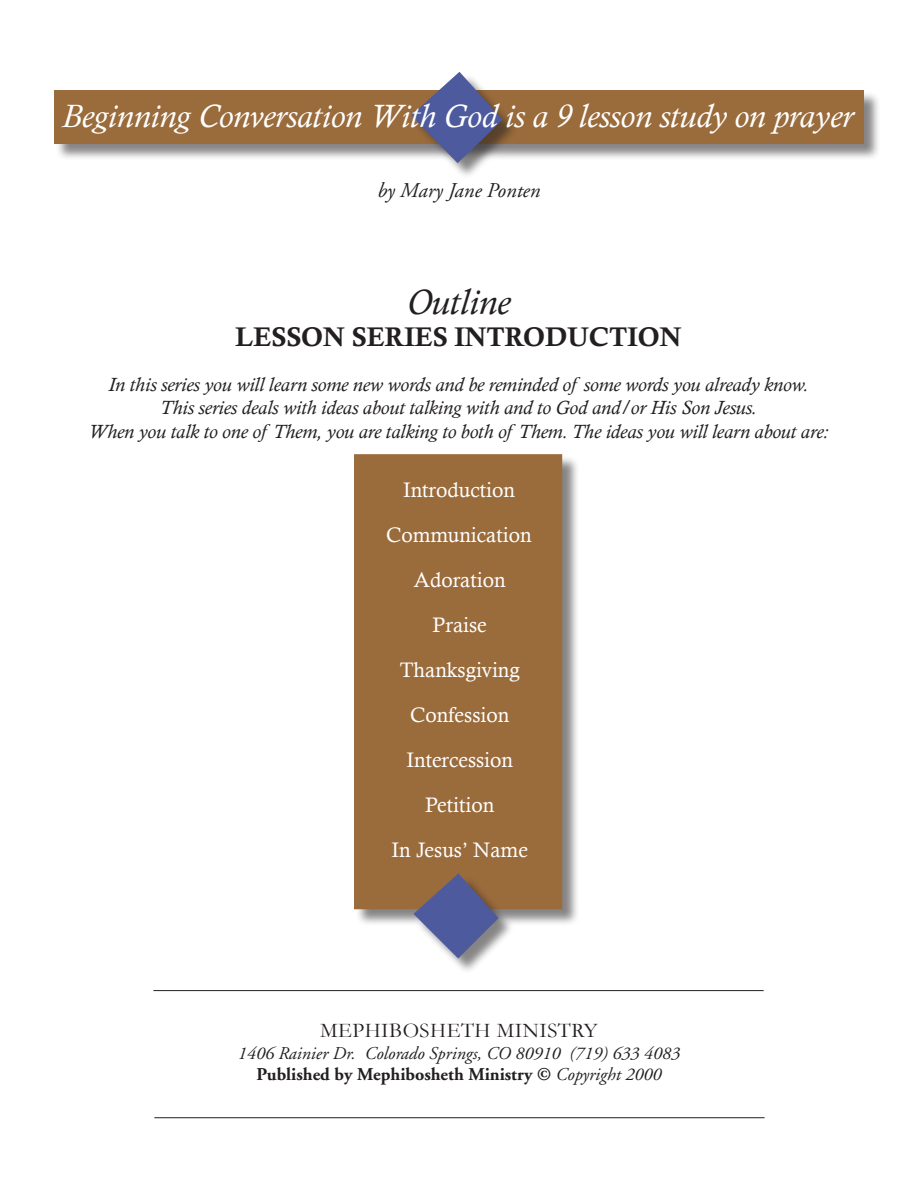
<style>
.page{position:relative;width:918px;height:1188px;background:#fff}
.page>*{position:absolute;margin:0;border:0;box-sizing:border-box;transform-origin:0 0}
.t1{font:italic 36px "Calisto";color:#231f20}
.t2{font:italic 33px "Calisto";color:#fff}
.t3{font:27px "Calis MT Bol";color:#231f20}
.t4{font:21px "Calisto";color:#fff}
.t5{font:21px "Garamond";letter-spacing:.025em;color:#231f20}
.t6{font:italic 21px "Adobe Garamond";color:#231f20}
.t7{font:italic 19.5px "Calisto";color:#231f20}
.t8{font:italic 18px "Adobe Garamond";color:#231f20}
.t9{font:700 18px "Adobe Garamond";color:#231f20}
.s1{font-weight:400;font-style:italic}
</style>
<div class="page">
<div style="left:55px;top:91px;width:826px;height:70px;background:#231f20;opacity:.55"></div>
<div style="left:54px;top:90px;width:810px;height:54px;background:#9a6b3b"></div>
<div style="left:413px;top:74px;width:106px;height:105px;background:#231f20;opacity:.55"></div>
<svg style="left:408px;top:72px;width:98px;height:94px"></svg>
<div style="left:355px;top:455px;width:224px;height:471px;background:#231f20;opacity:.55"></div>
<div style="left:354px;top:454px;width:208px;height:455px;background:#9a6b3b"></div>
<div style="left:415px;top:875px;width:100px;height:100px;background:#231f20;opacity:.55"></div>
<svg style="left:413px;top:873px;width:86px;height:86px"></svg>
<hr style="left:153px;top:990px;width:611px;height:1px;background:#231f20">
<hr style="left:154px;top:1117px;width:611px;height:1px;background:#231f20">
<p class="t2" style="left:62px;top:96px;width:793px">Beginning Conversation With God is a 9 lesson study on prayer</p>
<p class="t6" style="left:378px;top:179px;width:164px">by Mary Jane Ponten</p>
<p class="t1" style="left:407px;top:281px;width:105px">Outline</p>
<p class="t3" style="left:235px;top:321px;width:448px">LESSON SERIES INTRODUCTION</p>
<p class="t7" style="left:108px;top:373px;width:702px">In this series you will learn some new words and be reminded of some words you already know.</p>
<p class="t7" style="left:160px;top:397px;width:599px">This series deals with ideas about talking with and to God and/or His Son Jesus.</p>
<p class="t7" style="left:88px;top:420px;width:742px">When you talk to one of Them, you are talking to both of Them. The ideas you will learn about are:</p>
<p class="t4" style="left:403px;top:477px;width:114px">Introduction</p>
<p class="t4" style="left:386px;top:522px;width:147px">Communication</p>
<p class="t4" style="left:414px;top:567px;width:93px">Adoration</p>
<p class="t4" style="left:433px;top:612px;width:56px">Praise</p>
<p class="t4" style="left:400px;top:657px;width:122px">Thanksgiving</p>
<p class="t4" style="left:410px;top:702px;width:101px">Confession</p>
<p class="t4" style="left:406px;top:747px;width:108px">Intercession</p>
<p class="t4" style="left:425px;top:792px;width:71px">Petition</p>
<p class="t4" style="left:392px;top:837px;width:138px">In Jesus’ Name</p>
<p class="t5" style="left:320px;top:1018px;width:279px">MEPHIBOSHETH MINISTRY</p>
<p class="t8" style="left:238px;top:1043px;width:444px">1406 Rainier Dr. Colorado Springs, CO 80910 (719) 633 4083</p>
<p class="t9" style="left:257px;top:1065px;width:406px">Published by Mephibosheth Ministry © <span class="s1">Copyright 2000</span></p>
</div>
